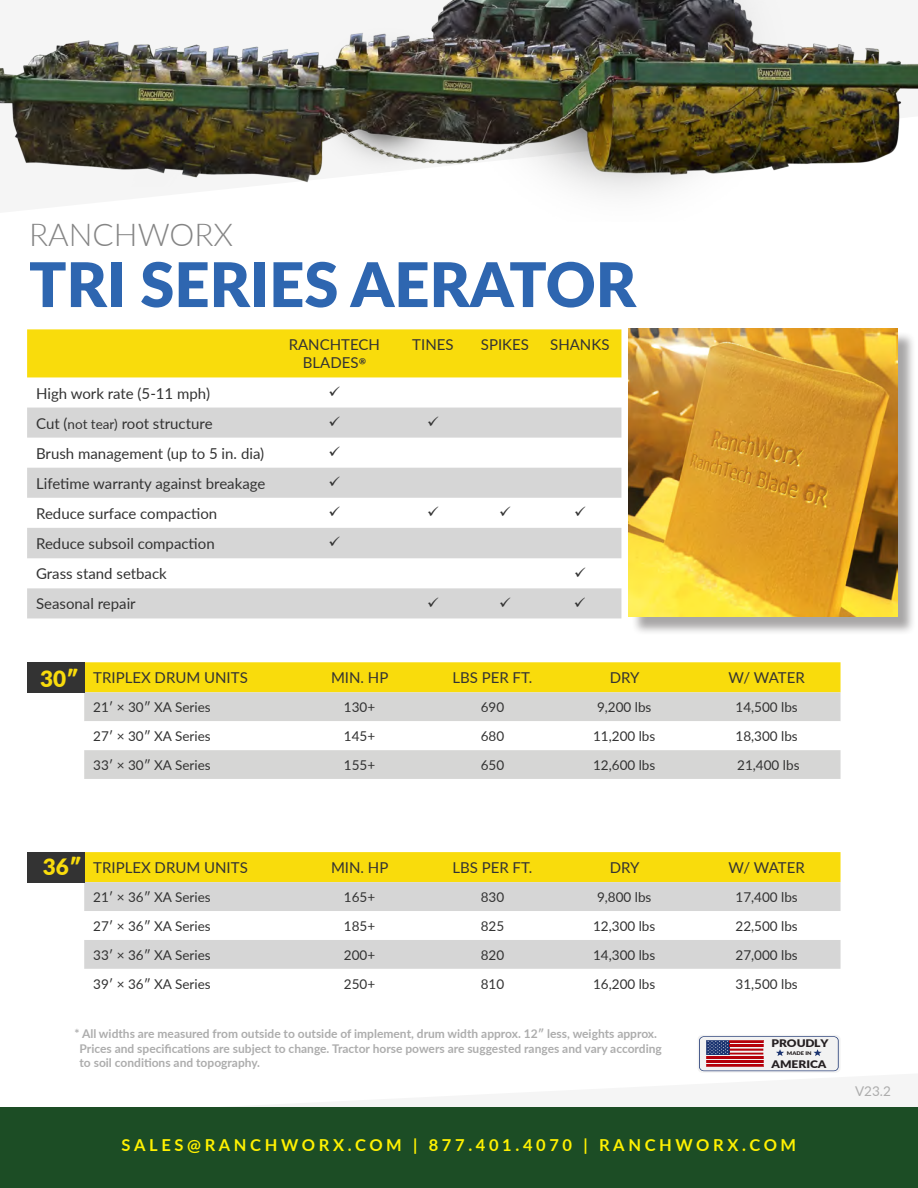
<style>
.page{position:relative;width:918px;height:1188px;background:#fff}
.page>*{position:absolute;margin:0;border:0;box-sizing:border-box;transform-origin:0 0}
.t1{font:900 61.5px "Lato";color:#2e66b0}
.t2{font:300 31.5px "Lato";color:#858585}
.t3{font:900 22.5px "Lato";color:#f9dc0c}
.t4{font:700 16.5px "Lato";letter-spacing:.22em;color:#fff101}
.t5{font:15px/18px "Lato";color:#333;text-align:center}
.t6{font:13.5px "Lato";color:#333}
.t7{font:13.5px "Lato";color:#adadad}
.t8{font:700 12px/14.4px "Lato";color:#adadad}
.t9{font:900 10.5px "Lato";color:#241f21;scale:1.15 1}
.t10{font:900 4.95px "Lato";color:#241f21;scale:1.15 1}
.s1{font-family:"Chaparral Pro";font-weight:700;font-style:italic}
.s2{font-size:13.5px}
</style>
<div class="page">
<div style="left:0;top:1107px;width:918px;height:81px;background:#1c4d25"></div>
<div style="left:85px;top:662px;width:756px;height:30px;background:#f9dc0c"></div>
<div style="left:84px;top:692px;width:757px;height:87px;background:#d6d6d5"></div>
<svg style="left:84px;top:721px;width:757px;height:29px"></svg>
<div style="left:85px;top:852px;width:756px;height:30px;background:#f9dc0c"></div>
<div style="left:84px;top:882px;width:757px;height:87px;background:#d6d6d6"></div>
<svg style="left:84px;top:911px;width:757px;height:29px"></svg>
<div style="left:27px;top:662px;width:58px;height:30px;background:#333"></div>
<div style="left:27px;top:852px;width:58px;height:30px;background:#333"></div>
<img style="left:0;top:0;width:918px;height:194px">
<div style="left:27px;top:329px;width:594px;height:48px;background:#f9dc0c"></div>
<svg style="left:27px;top:408px;width:594px;height:210px;fill:#d6d6d6"></svg>
<div style="left:631px;top:331px;width:285px;height:305px;background:#231f20;opacity:.4"></div>
<img style="left:628px;top:329px;width:270px;height:288px">
<svg style="left:698px;top:1035px;width:143px;height:38px"></svg>
<svg style="left:699px;top:1036px;width:140px;height:35px"></svg>
<svg style="left:330px;top:416px;width:10px;height:10px"></svg>
<svg style="left:428px;top:416px;width:10px;height:10px"></svg>
<svg style="left:330px;top:447px;width:10px;height:9px"></svg>
<svg style="left:330px;top:477px;width:10px;height:9px"></svg>
<svg style="left:330px;top:507px;width:10px;height:9px"></svg>
<svg style="left:428px;top:507px;width:10px;height:9px"></svg>
<svg style="left:500px;top:507px;width:10px;height:9px"></svg>
<svg style="left:575px;top:507px;width:10px;height:9px"></svg>
<svg style="left:330px;top:537px;width:10px;height:10px"></svg>
<svg style="left:575px;top:567px;width:10px;height:10px"></svg>
<svg style="left:428px;top:597px;width:10px;height:10px"></svg>
<svg style="left:500px;top:597px;width:10px;height:10px"></svg>
<svg style="left:575px;top:597px;width:10px;height:10px"></svg>
<p class="t2" style="left:29px;top:213px;width:206px">RANCHWORX</p>
<p class="t1" style="left:29px;top:238px;width:609px">TRI SERIES AERATOR</p>
<p class="t5" style="left:289px;top:335px;width:93px">RANCHTECH<br>BLADES<span class="s1">®</span></p>
<p class="t5" style="left:412px;top:335px;width:43px">TINES</p>
<p class="t5" style="left:481px;top:335px;width:50px">SPIKES</p>
<p class="t5" style="left:550px;top:335px;width:61px">SHANKS</p>
<p class="t5" style="left:36px;top:383px;width:175px">High work rate (5-11 mph)</p>
<p class="t5" style="left:36px;top:414px;width:178px">Cut (<span class="s2">not tear)</span> root structure</p>
<p class="t5" style="left:36px;top:444px;width:230px">Brush management (up to 5 in. dia)</p>
<p class="t5" style="left:36px;top:474px;width:231px">Lifetime warranty against breakage</p>
<p class="t5" style="left:36px;top:504px;width:183px">Reduce surface compaction</p>
<p class="t5" style="left:36px;top:534px;width:180px">Reduce subsoil compaction</p>
<p class="t5" style="left:36px;top:564px;width:132px">Grass stand setback</p>
<p class="t5" style="left:36px;top:594px;width:101px">Seasonal repair</p>
<p class="t3" style="left:40px;top:661px;width:40px">30ʺ</p>
<p class="t5" style="left:93px;top:668px;width:156px">TRIPLEX DRUM UNITS</p>
<p class="t5" style="left:331px;top:668px;width:59px">MIN. HP</p>
<p class="t5" style="left:452px;top:668px;width:82px">LBS PER FT.</p>
<p class="t5" style="left:610px;top:668px;width:31px">DRY</p>
<p class="t5" style="left:729px;top:668px;width:78px">W/ WATER</p>
<p class="t6" style="left:93px;top:698px;width:119px">21ʹ × 30ʺ XA Series</p>
<p class="t6" style="left:344px;top:698px;width:33px">130+</p>
<p class="t6" style="left:481px;top:698px;width:25px">690</p>
<p class="t6" style="left:597px;top:698px;width:56px">9,200 lbs</p>
<p class="t6" style="left:736px;top:698px;width:64px">14,500 lbs</p>
<p class="t6" style="left:93px;top:727px;width:119px">27ʹ × 30ʺ XA Series</p>
<p class="t6" style="left:344px;top:727px;width:33px">145+</p>
<p class="t6" style="left:481px;top:727px;width:25px">680</p>
<p class="t6" style="left:593px;top:727px;width:64px">11,200 lbs</p>
<p class="t6" style="left:736px;top:727px;width:64px">18,300 lbs</p>
<p class="t6" style="left:93px;top:755px;width:119px">33ʹ × 30ʺ XA Series</p>
<p class="t6" style="left:344px;top:755px;width:33px">155+</p>
<p class="t6" style="left:481px;top:755px;width:25px">650</p>
<p class="t6" style="left:593px;top:755px;width:64px">12,600 lbs</p>
<p class="t6" style="left:737px;top:755px;width:64px">21,400 lbs</p>
<p class="t3" style="left:43px;top:849px;width:40px">36ʺ</p>
<p class="t5" style="left:93px;top:858px;width:156px">TRIPLEX DRUM UNITS</p>
<p class="t5" style="left:331px;top:858px;width:59px">MIN. HP</p>
<p class="t5" style="left:452px;top:858px;width:82px">LBS PER FT.</p>
<p class="t5" style="left:610px;top:858px;width:31px">DRY</p>
<p class="t5" style="left:729px;top:858px;width:78px">W/ WATER</p>
<p class="t6" style="left:93px;top:887px;width:119px">21ʹ × 36ʺ XA Series</p>
<p class="t6" style="left:344px;top:887px;width:33px">165+</p>
<p class="t6" style="left:481px;top:887px;width:25px">830</p>
<p class="t6" style="left:597px;top:887px;width:56px">9,800 lbs</p>
<p class="t6" style="left:736px;top:887px;width:64px">17,400 lbs</p>
<p class="t6" style="left:93px;top:916px;width:119px">27ʹ × 36ʺ XA Series</p>
<p class="t6" style="left:344px;top:916px;width:33px">185+</p>
<p class="t6" style="left:481px;top:916px;width:25px">825</p>
<p class="t6" style="left:593px;top:916px;width:64px">12,300 lbs</p>
<p class="t6" style="left:736px;top:916px;width:64px">22,500 lbs</p>
<p class="t6" style="left:93px;top:945px;width:119px">33ʹ × 36ʺ XA Series</p>
<p class="t6" style="left:344px;top:945px;width:33px">200+</p>
<p class="t6" style="left:481px;top:945px;width:25px">820</p>
<p class="t6" style="left:593px;top:945px;width:64px">14,300 lbs</p>
<p class="t6" style="left:736px;top:945px;width:64px">27,000 lbs</p>
<p class="t6" style="left:93px;top:974px;width:119px">39ʹ × 36ʺ XA Series</p>
<p class="t6" style="left:344px;top:974px;width:33px">250+</p>
<p class="t6" style="left:481px;top:974px;width:25px">810</p>
<p class="t6" style="left:593px;top:974px;width:64px">16,200 lbs</p>
<p class="t6" style="left:736px;top:974px;width:64px">31,500 lbs</p>
<p class="t8" style="left:80px;top:1026px;width:584px;text-indent:-5px">* All widths are measured from outside to outside of implement, drum width approx. 12ʺ less, weights approx.<br>Prices and specifications are subject to change. Tractor horse powers are suggested ranges and vary according to soil conditions and topography.</p>
<p class="t9" style="left:772px;top:1036px;width:51px">PROUDLY</p>
<p class="t10" style="left:787px;top:1049px;width:23px">MADE IN</p>
<p class="t9" style="left:772px;top:1056px;width:49px">AMERICA</p>
<p class="t4" style="left:122px;top:1132px;width:676px">SALES@RANCHWORX.COM | 877.401.4070 | RANCHWORX.COM</p>
<p class="t7" style="left:855px;top:1081px;width:37px">V23.2</p>
</div>
